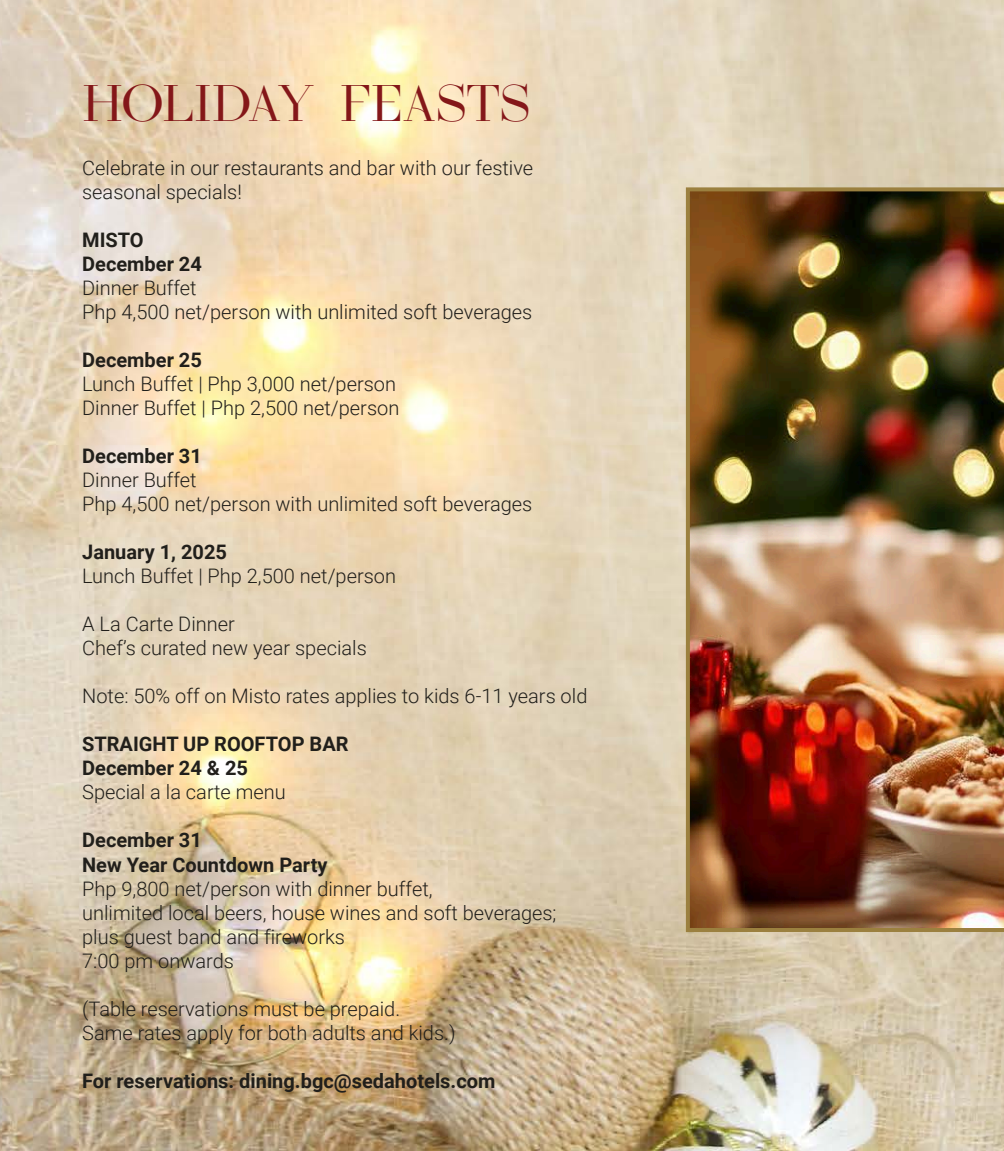
<style>
.page{position:relative;width:1004px;height:1151px;background:#fff}
.page>*{position:absolute;margin:0;border:0;box-sizing:border-box;transform-origin:0 0}
.t1{font:48px "Shamery";letter-spacing:-.01em;color:#841719}
.t2{font:300 20px/24px "Roboto";color:#211f1b}
.t3{font:700 20px/24px "Roboto";color:#211f1b}
</style>
<div class="page">
<img style="left:0;top:0;width:1003px;height:1151px">
<img style="left:686px;top:187px;width:317px;height:745px">
<h1 class="t1" style="left:82px;top:82px;width:449px">HOLIDAY FEASTS</h1>
<p class="t2" style="left:82px;top:156px;width:452px">Celebrate in our restaurants and bar with our festive seasonal specials!</p>
<p class="t3" style="left:82px;top:228px;width:121px">MISTO<br>December 24</p>
<p class="t2" style="left:82px;top:276px;width:451px">Dinner Buffet<br>Php 4,500 net/person with unlimited soft beverages</p>
<p class="t3" style="left:82px;top:348px;width:121px">December 25</p>
<p class="t2" style="left:82px;top:372px;width:318px">Lunch Buffet | Php 3,000 net/person<br>Dinner Buffet | Php 2,500 net/person</p>
<p class="t3" style="left:82px;top:444px;width:121px">December 31</p>
<p class="t2" style="left:82px;top:468px;width:451px">Dinner Buffet<br>Php 4,500 net/person with unlimited soft beverages</p>
<p class="t3" style="left:82px;top:540px;width:146px">January 1, 2025</p>
<p class="t2" style="left:82px;top:564px;width:315px">Lunch Buffet | Php 2,500 net/person</p>
<p class="t2" style="left:82px;top:612px;width:286px">A La Carte Dinner<br>Chef’s curated new year specials</p>
<p class="t2" style="left:82px;top:684px;width:507px">Note: 50% off on Misto rates applies to kids 6-11 years old</p>
<p class="t3" style="left:82px;top:732px;width:268px">STRAIGHT UP ROOFTOP BAR<br>December 24 &amp; 25</p>
<p class="t2" style="left:82px;top:780px;width:205px">Special a la carte menu</p>
<p class="t3" style="left:82px;top:828px;width:247px">December 31<br>New Year Countdown Party</p>
<p class="t2" style="left:82px;top:876px;width:476px">Php 9,800 net/person with dinner buffet,<br>unlimited local beers, house wines and soft beverages; plus guest band and fireworks<br>7:00 pm onwards</p>
<p class="t2" style="left:82px;top:996px;width:375px">(Table reservations must be prepaid.<br>Same rates apply for both adults and kids.)</p>
<p class="t3" style="left:82px;top:1068px;width:415px">For reservations: dining.bgc@sedahotels.com</p>
</div>
